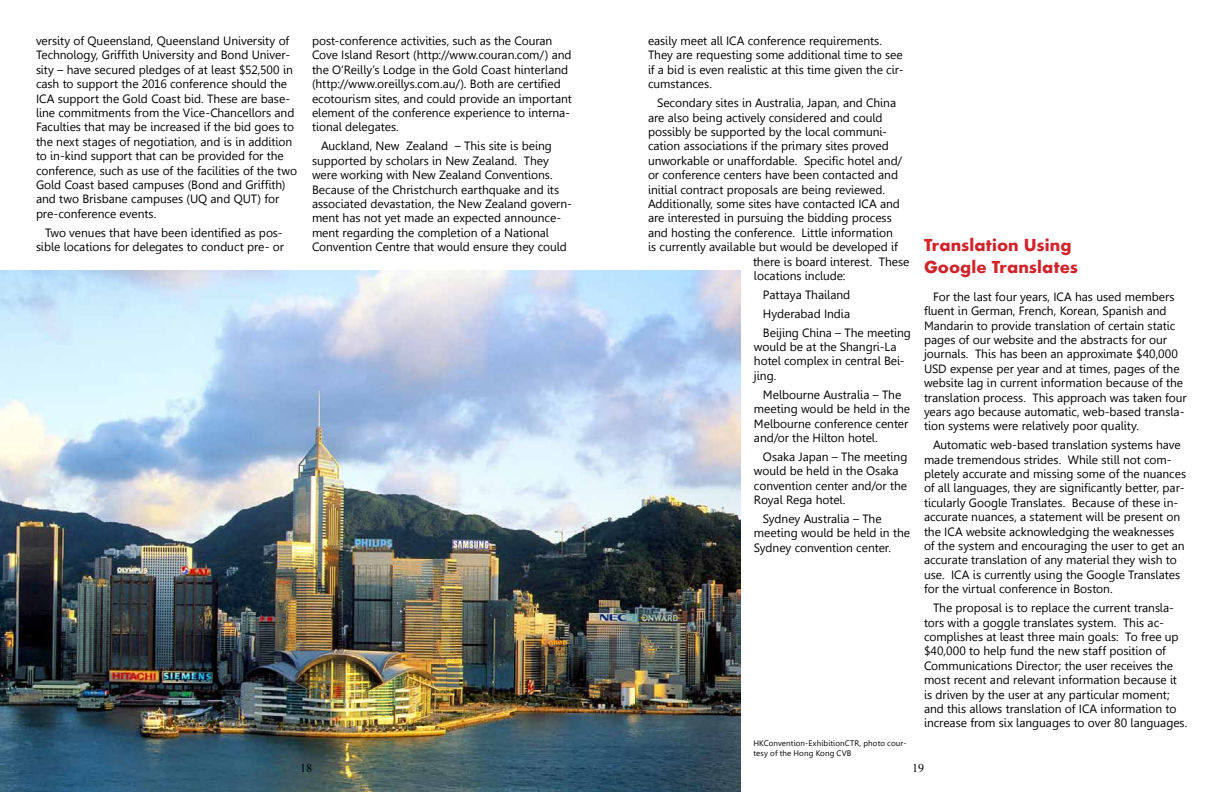
<style>
.page{position:relative;width:1224px;height:792px;background:#fff}
.page>*{position:absolute;margin:0;border:0;box-sizing:border-box;transform-origin:0 0}
.t1{font:700 18px/21.6px "Aharoni";letter-spacing:.005em;color:#d2232a}
.t2{font:12px/14.4px "Gisha";letter-spacing:-.005em;color:#000}
.t3{font:12px "Times New Roman";color:#000}
.t4{font:8px/9.6px "Gisha";letter-spacing:.015em;color:#000}
</style>
<div class="page">
<img style="left:0;top:271px;width:741px;height:521px">
<p class="t2" style="left:36px;top:34px;width:263px">versity of Queensland, Queensland University of Technology, Griffith University and Bond Univer&shy;sity – have secured pledges of at least $52,500 in cash to support the 2016 conference should the ICA support the Gold Coast bid. These are base&shy;line commitments from the Vice-Chancellors and Faculties that may be increased if the bid goes to the next stages of negotiation, and is in addition to in-kind support that can be provided for the conference, such as use of the facilities of the two Gold Coast based campuses (Bond and Griffith) and two Brisbane campuses (UQ and QUT) for pre-conference events.</p>
<p class="t2" style="left:36px;top:225px;width:249px;text-align:right">Two venues that have been identified as pos&shy;sible locations for delegates to conduct pre- or</p>
<p class="t2" style="left:312px;top:34px;width:261px">post-conference activities, such as the Couran Cove Island Resort (http://www.couran.com/) and the O’Reilly’s Lodge in the Gold Coast hinterland (http://www.oreillys.com.au/). Both are certified ecotourism sites, and could provide an important element of the conference experience to interna&shy;tional delegates.</p>
<p class="t2" style="left:312px;top:139px;width:262px;text-indent:9px">Auckland, New Zealand – This site is being supported by scholars in New Zealand. They were working with New Zealand Conventions.<br>Because of the Christchurch earthquake and its associated devastation, the New Zealand govern&shy;ment has not yet made an expected announce&shy;ment regarding the completion of a National Convention Centre that would ensure they could</p>
<p class="t2" style="left:648px;top:34px;width:257px">easily meet all ICA conference requirements.<br>They are requesting some additional time to see if a bid is even realistic at this time given the cir&shy;cumstances.</p>
<p class="t2" style="left:657px;top:96px;width:241px">Secondary sites in Australia, Japan, and China</p>
<p class="t2" style="left:648px;top:110px;width:236px">are also being actively considered and could</p>
<p class="t2" style="left:648px;top:125px;width:241px">possibly be supported by the local communi-</p>
<p class="t2" style="left:648px;top:139px;width:242px">cation associations if the primary sites proved</p>
<p class="t2" style="left:648px;top:153px;width:256px">unworkable or unaffordable. Specific hotel and/</p>
<p class="t2" style="left:648px;top:168px;width:252px">or conference centers have been contacted and</p>
<p class="t2" style="left:648px;top:182px;width:239px">initial contract proposals are being reviewed.</p>
<p class="t2" style="left:648px;top:197px;width:254px">Additionally, some sites have contacted ICA and</p>
<p class="t2" style="left:648px;top:211px;width:245px">are interested in pursuing the bidding process</p>
<p class="t2" style="left:648px;top:225px;width:246px">and hosting the conference. Little information</p>
<p class="t2" style="left:648px;top:240px;width:251px">is currently available but would be developed if</p>
<p class="t2" style="left:753px;top:254px;width:158px">there is board interest. These</p>
<p class="t2" style="left:754px;top:269px;width:93px">locations include:</p>
<p class="t2" style="left:763px;top:285px;width:150px;line-height:18.9px">Pattaya Thailand<br>Hyderabad India<br>Beijing China – The meeting</p>
<p class="t2" style="left:754px;top:340px;width:152px">would be at the Shangri-La hotel complex in central Bei&shy;jing.</p>
<p class="t2" style="left:754px;top:387px;width:158px;text-indent:9px">Melbourne Australia – The meeting would be held in the<br>Melbourne conference center and/or the Hilton hotel.</p>
<p class="t2" style="left:754px;top:449px;width:155px;text-indent:9px">Osaka Japan – The meeting would be held in the Osaka convention center and/or the<br>Royal Rega hotel.</p>
<p class="t2" style="left:754px;top:512px;width:158px;text-indent:9px">Sydney Australia – The meeting would be held in the<br>Sydney convention center.</p>
<p class="t4" style="left:754px;top:739px;width:155px">HKConvention-ExhibitionCTR, photo cour&shy;tesy of the Hong Kong CVB</p>
<h1 class="t1" style="left:924px;top:236px;width:156px">Translation Using<br>Google Translates</h1>
<p class="t2" style="left:924px;top:289px;width:264px;text-indent:9px">For the last four years, ICA has used members fluent in German, French, Korean, Spanish and Mandarin to provide translation of certain static pages of our website and the abstracts for our journals. This has been an approximate $40,000<br>USD expense per year and at times, pages of the website lag in current information because of the translation process. This approach was taken four years ago because automatic, web-based transla&shy;tion systems were relatively poor quality.</p>
<p class="t2" style="left:924px;top:438px;width:264px;text-indent:9px">Automatic web-based translation systems have made tremendous strides. While still not com&shy;pletely accurate and missing some of the nuances of all languages, they are significantly better, par&shy;ticularly Google Translates. Because of these in&shy;accurate nuances, a statement will be present on the ICA website acknowledging the weaknesses of the system and encouraging the user to get an accurate translation of any material they wish to use. ICA is currently using the Google Translates for the virtual conference in Boston.</p>
<p class="t2" style="left:924px;top:601px;width:265px;text-indent:9px">The proposal is to replace the current transla&shy;tors with a goggle translates system. This ac&shy;complishes at least three main goals: To free up $40,000 to help fund the new staff position of Communications Director; the user receives the most recent and relevant information because it is driven by the user at any particular moment; and this allows translation of ICA information to increase from six languages to over 80 languages.</p>
<p class="t3" style="left:300px;top:759px;width:13px">18</p>
<p class="t3" style="left:912px;top:759px;width:13px">19</p>
</div>
